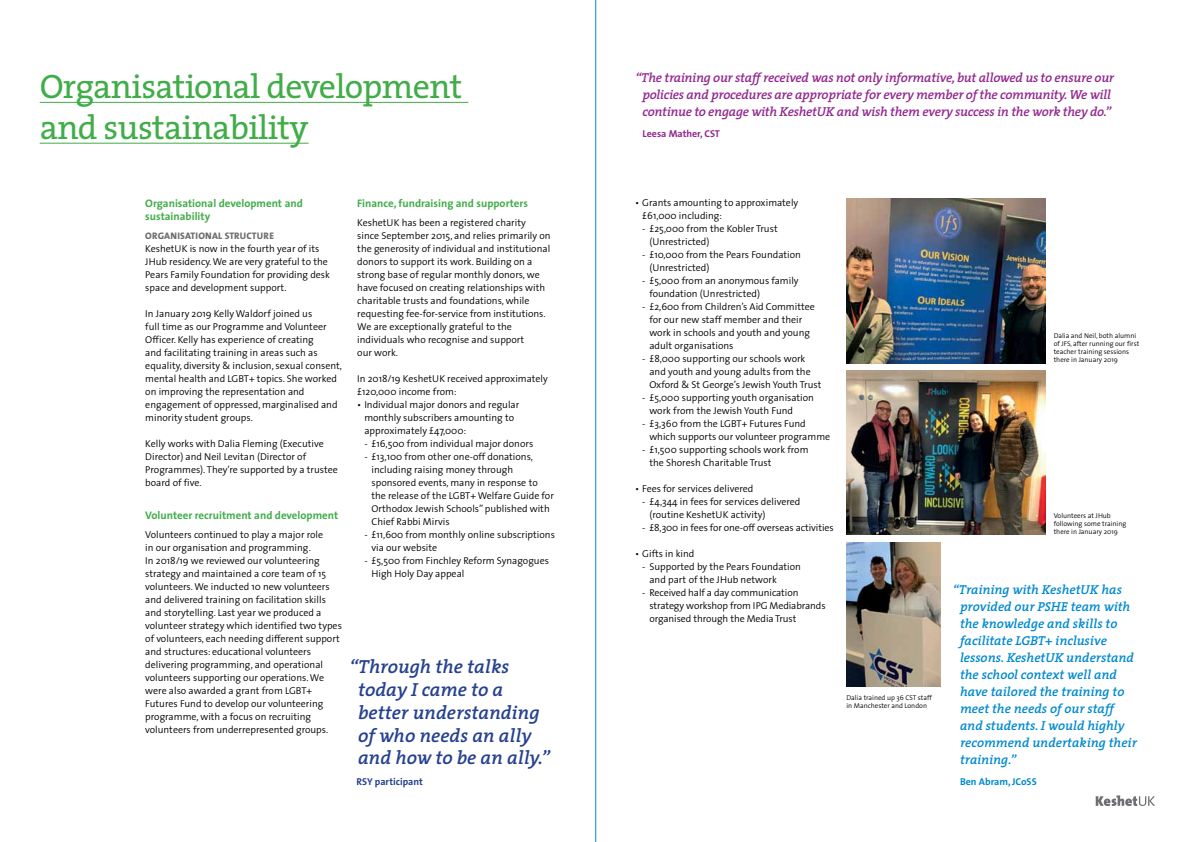
<style>
.page{position:relative;width:1191px;height:842px;background:#fff}
.page>*{position:absolute;margin:0;border:0;box-sizing:border-box;transform-origin:0 0}
.t1{font:34px/40.8px "The Serif";letter-spacing:-.02em;color:#41ad49}
.t2{font:italic 600 19px/22.8px "The Serif";color:#25408f}
.t3{font:italic 600 13px/17px "The Serif";color:#0089cf}
.t4{font:italic 600 13px/17px "The Serif";letter-spacing:-.02em;color:#92278f;text-align:center}
.t5{font:700 11px/13px "The Sans";color:#41ad49}
.t6{font:300 10px/13px "The Sans";color:#000}
.t7{font:700 10px "The Sans";color:#92278f}
.t8{font:700 10px "The Sans";color:#25408f}
.t9{font:700 10px "The Sans";color:#0089cf}
.t10{font:800 9.5px "The Sans";letter-spacing:.02em;color:#6d6e71}
.t11{font:300 7px/8px "The Sans";color:#000}
</style>
<div class="page">
<svg style="left:1095px;top:795px;width:60px;height:11px"></svg>
<hr style="left:40px;top:102px;width:428px;height:1px;background:#41ad49">
<hr style="left:40px;top:143px;width:268px;height:1px;background:#41ad49">
<img style="left:846px;top:370px;width:199px;height:165px">
<img style="left:846px;top:199px;width:199px;height:164px">
<img style="left:846px;top:542px;width:94px;height:144px">
<hr style="left:595px;top:0;width:1px;height:842px;background:#0089c7">
<h1 class="t1" style="left:40px;top:65px;width:424px">Organisational development and sustainability</h1>
<p class="t5" style="left:145px;top:196px;width:159px">Organisational development and sustainability</p>
<p class="t10" style="left:145px;top:228px;width:130px">ORGANISATIONAL STRUCTURE</p>
<p class="t6" style="left:145px;top:242px;width:186px">KeshetUK is now in the fourth year of its JHub residency. We are very grateful to the Pears Family Foundation for providing desk space and development support.</p>
<p class="t6" style="left:145px;top:307px;width:198px">In January 2019 Kelly Waldorf joined us<br>full time as our Programme and Volunteer Officer. Kelly has experience of creating<br>and facilitating training in areas such as equality, diversity &amp; inclusion, sexual consent, mental health and LGBT+ topics. She worked on improving the representation and engagement of oppressed, marginalised and minority student groups.</p>
<p class="t6" style="left:145px;top:437px;width:194px">Kelly works with Dalia Fleming (Executive Director) and Neil Levitan (Director of Programmes). They’re supported by a trustee board of five.</p>
<p class="t5" style="left:145px;top:508px;width:194px">Volunteer recruitment and development</p>
<p class="t6" style="left:145px;top:528px;width:198px">Volunteers continued to play a major role<br>in our organisation and programming.<br>In 2018/19 we reviewed our volunteering strategy and maintained a core team of 15 volunteers. We inducted 10 new volunteers and delivered training on facilitation skills and storytelling. Last year we produced a volunteer strategy which identified two types of volunteers, each needing different support and structures: educational volunteers delivering programming, and operational volunteers supporting our operations. We were also awarded a grant from LGBT+ Futures Fund to develop our volunteering programme, with a focus on recruiting volunteers from underrepresented groups.</p>
<p class="t5" style="left:357px;top:196px;width:172px">Finance, fundraising and supporters</p>
<p class="t6" style="left:357px;top:216px;width:195px">KeshetUK has been a registered charity<br>since September 2015, and relies primarily on the generosity of individual and institutional donors to support its work. Building on a strong base of regular monthly donors, we have focused on creating relationships with charitable trusts and foundations, while requesting fee-for-service from institutions.<br>We are exceptionally grateful to the individuals who recognise and support<br>our work.</p>
<p class="t6" style="left:357px;top:372px;width:192px">In 2018/19 KeshetUK received approximately £120,000 income from:</p>
<p class="t6" style="left:364px;top:398px;width:156px;text-indent:-7px">• Individual major donors and regular monthly subscribers amounting to approximately £47,000:</p>
<p class="t6" style="left:364px;top:437px;width:170px">- £16,500 from individual major donors</p>
<p class="t6" style="left:371px;top:450px;width:184px;text-indent:-7px">- £13,100 from other one-off donations, including raising money through sponsored events, many in response to the release of the LGBT+ Welfare Guide for Orthodox Jewish Schools” published with Chief Rabbi Mirvis</p>
<p class="t6" style="left:371px;top:528px;width:185px;text-indent:-7px">- £11,600 from monthly online subscriptions via our website</p>
<p class="t6" style="left:371px;top:554px;width:179px;text-indent:-7px">- £5,500 from Finchley Reform Synagogues<br>High Holy Day appeal</p>
<h2 class="t2" style="left:358px;top:655px;width:193px;text-indent:-9px">“Through the talks today I came to a better understanding of who needs an ally and how to be an ally.”</h2>
<p class="t8" style="left:357px;top:774px;width:68px">RSY participant</p>
<p class="t4" style="left:635px;top:69px;width:480px">“The training our staff received was not only informative, but allowed us to ensure our policies and procedures are appropriate for every member of the community. We will continue to engage with KeshetUK and wish them every success in the work they do.”</p>
<p class="t7" style="left:642px;top:126px;width:79px">Leesa Mather, CST</p>
<p class="t6" style="left:642px;top:196px;width:157px;text-indent:-7px">• Grants amounting to approximately £61,000 including:</p>
<p class="t6" style="left:649px;top:222px;width:130px;text-indent:-7px">- £25,000 from the Kobler Trust (Unrestricted)</p>
<p class="t6" style="left:649px;top:248px;width:153px;text-indent:-7px">- £10,000 from the Pears Foundation (Unrestricted)</p>
<p class="t6" style="left:649px;top:274px;width:151px;text-indent:-7px">- £5,000 from an anonymous family foundation (Unrestricted)</p>
<p class="t6" style="left:649px;top:300px;width:167px;text-indent:-7px">- £2,600 from Children’s Aid Committee for our new staff member and their work in schools and youth and young adult organisations</p>
<p class="t6" style="left:649px;top:352px;width:174px;text-indent:-7px">- £8,000 supporting our schools work and youth and young adults from the<br>Oxford &amp; St George’s Jewish Youth Trust</p>
<p class="t6" style="left:649px;top:391px;width:166px;text-indent:-7px">- £5,000 supporting youth organisation work from the Jewish Youth Fund</p>
<p class="t6" style="left:649px;top:417px;width:182px;text-indent:-7px">- £3,360 from the LGBT+ Futures Fund which supports our volunteer programme</p>
<p class="t6" style="left:649px;top:443px;width:161px;text-indent:-7px">- £1,500 supporting schools work from the Shoresh Charitable Trust</p>
<p class="t6" style="left:635px;top:482px;width:120px">• Fees for services delivered</p>
<p class="t6" style="left:649px;top:495px;width:152px;text-indent:-7px">- £4,344 in fees for services delivered (routine KeshetUK activity)</p>
<p class="t6" style="left:642px;top:521px;width:193px">- £8,300 in fees for one-off overseas activities</p>
<p class="t6" style="left:635px;top:547px;width:61px">• Gifts in kind</p>
<p class="t6" style="left:649px;top:560px;width:153px;text-indent:-7px">- Supported by the Pears Foundation and part of the JHub network</p>
<p class="t6" style="left:649px;top:586px;width:178px;text-indent:-7px">- Received half a day communication strategy workshop from IPG Mediabrands organised through the Media Trust</p>
<p class="t11" style="left:846px;top:694px;width:87px">Dalia trained up 36 CST staff in Manchester and London</p>
<p class="t11" style="left:1053px;top:331px;width:87px">Dalia and Neil, both alumni of JFS, after running our first teacher training sessions there in January 2019</p>
<p class="t11" style="left:1053px;top:511px;width:74px">Volunteers at JHub following some training there in January 2019</p>
<p class="t3" style="left:960px;top:581px;width:178px;text-indent:-7px">“Training with KeshetUK has provided our PSHE team with the knowledge and skills to facilitate LGBT+ inclusive lessons. KeshetUK understand the school context well and have tailored the training to meet the needs of our staff and students. I would highly recommend undertaking their training.”</p>
<p class="t9" style="left:960px;top:773px;width:78px">Ben Abram, JCoSS</p>
</div>
